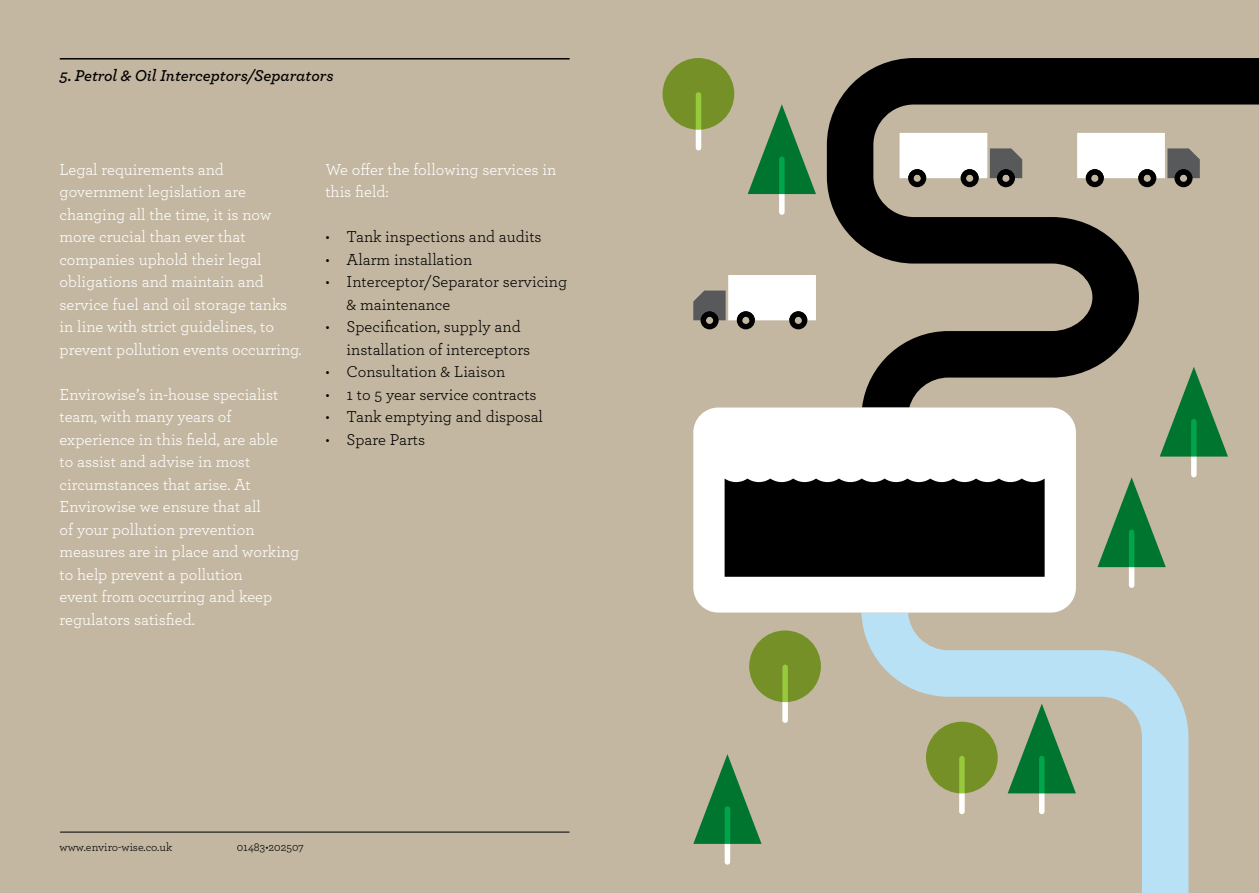
<style>
.page{position:relative;width:1259px;height:893px;background:#c4b7a1}
.page>*{position:absolute;margin:0;border:0;box-sizing:border-box;transform-origin:0 0}
.t1{font:16.5px/22.5px "Archer";color:#fff}
.t2{font:16.5px/22.5px "Archer";color:#000}
.t3{font:italic 600 16.5px "Archer";color:#000}
.t4{font:12px "Archer";color:#000}
</style>
<div class="page">
<svg style="left:861px;top:613px;width:327px;height:280px"></svg>
<svg style="left:827px;top:58px;width:432px;height:350px"></svg>
<hr style="left:60px;top:58px;width:509px;height:2px;background:#000">
<svg style="left:693px;top:275px;width:123px;height:54px"></svg>
<svg style="left:899px;top:133px;width:123px;height:54px"></svg>
<svg style="left:1077px;top:133px;width:122px;height:54px"></svg>
<div style="left:693px;top:408px;width:383px;height:205px;background:#fff;border-radius:25px"></div>
<div style="left:1039px;top:756px;width:5px;height:58px;background:#fff;border-radius:3px"></div>
<svg style="left:1007px;top:704px;width:69px;height:89px"></svg>
<div style="left:724px;top:806px;width:6px;height:59px;background:#fff;border-radius:3px"></div>
<svg style="left:693px;top:754px;width:68px;height:90px"></svg>
<div style="left:1129px;top:530px;width:5px;height:58px;background:#fff;border-radius:3px"></div>
<svg style="left:1097px;top:477px;width:68px;height:90px"></svg>
<div style="left:1191px;top:419px;width:5px;height:58px;background:#fff;border-radius:3px"></div>
<svg style="left:1159px;top:367px;width:69px;height:90px"></svg>
<div style="left:779px;top:157px;width:5px;height:58px;background:#fff;border-radius:3px"></div>
<svg style="left:747px;top:104px;width:69px;height:90px"></svg>
<div style="left:959px;top:756px;width:5px;height:58px;background:#fff;border-radius:3px"></div>
<div style="left:926px;top:722px;width:71px;height:71px;background:#749026;border-radius:50%"></div>
<div style="left:782px;top:665px;width:6px;height:58px;background:#fff;border-radius:3px"></div>
<svg style="left:749px;top:630px;width:72px;height:72px;background:#769328"></svg>
<div style="left:696px;top:92px;width:5px;height:58px;background:#fff;border-radius:3px"></div>
<svg style="left:662px;top:58px;width:72px;height:72px;background:#769328"></svg>
<div style="left:724px;top:478px;width:320px;height:99px;background:#000"></div>
<hr style="left:60px;top:832px;width:509px;height:1px;background:#000">
<p class="t3" style="left:60px;top:63px;width:275px">5. Petrol &amp; Oil Interceptors/Separators</p>
<p class="t1" style="left:60px;top:157px;width:243px">Legal requirements and government legislation are changing all the time, it is now more crucial than ever that companies uphold their legal obligations and maintain and service fuel and oil storage tanks in line with strict guidelines, to prevent pollution events occurring.</p>
<p class="t1" style="left:60px;top:382px;width:241px">Envirowise’s in-house specialist team, with many years of experience in this field, are able<br>to assist and advise in most circumstances that arise. At<br>Envirowise we ensure that all<br>of your pollution prevention measures are in place and working to help prevent a pollution<br>event from occurring and keep regulators satisfied.</p>
<p class="t1" style="left:325px;top:157px;width:232px">We offer the following services in this field:</p>
<p class="t2" style="left:325px;top:225px;width:218px">• Tank inspections and audits</p>
<p class="t2" style="left:325px;top:247px;width:148px">• Alarm installation</p>
<p class="t2" style="left:347px;top:270px;width:222px;text-indent:-21px">• Interceptor/Separator servicing &amp; maintenance</p>
<p class="t2" style="left:347px;top:315px;width:185px;text-indent:-21px">• Specification, supply and installation of interceptors</p>
<p class="t2" style="left:325px;top:360px;width:181px">• Consultation &amp; Liaison</p>
<p class="t2" style="left:325px;top:382px;width:213px">• 1 to 5 year service contracts</p>
<p class="t2" style="left:325px;top:405px;width:219px">• Tank emptying and disposal</p>
<p class="t2" style="left:325px;top:427px;width:101px">• Spare Parts</p>
<p class="t4" style="left:60px;top:838px;width:114px">www.enviro-wise.co.uk</p>
<p class="t4" style="left:237px;top:838px;width:69px">01483•202507</p>
</div>
